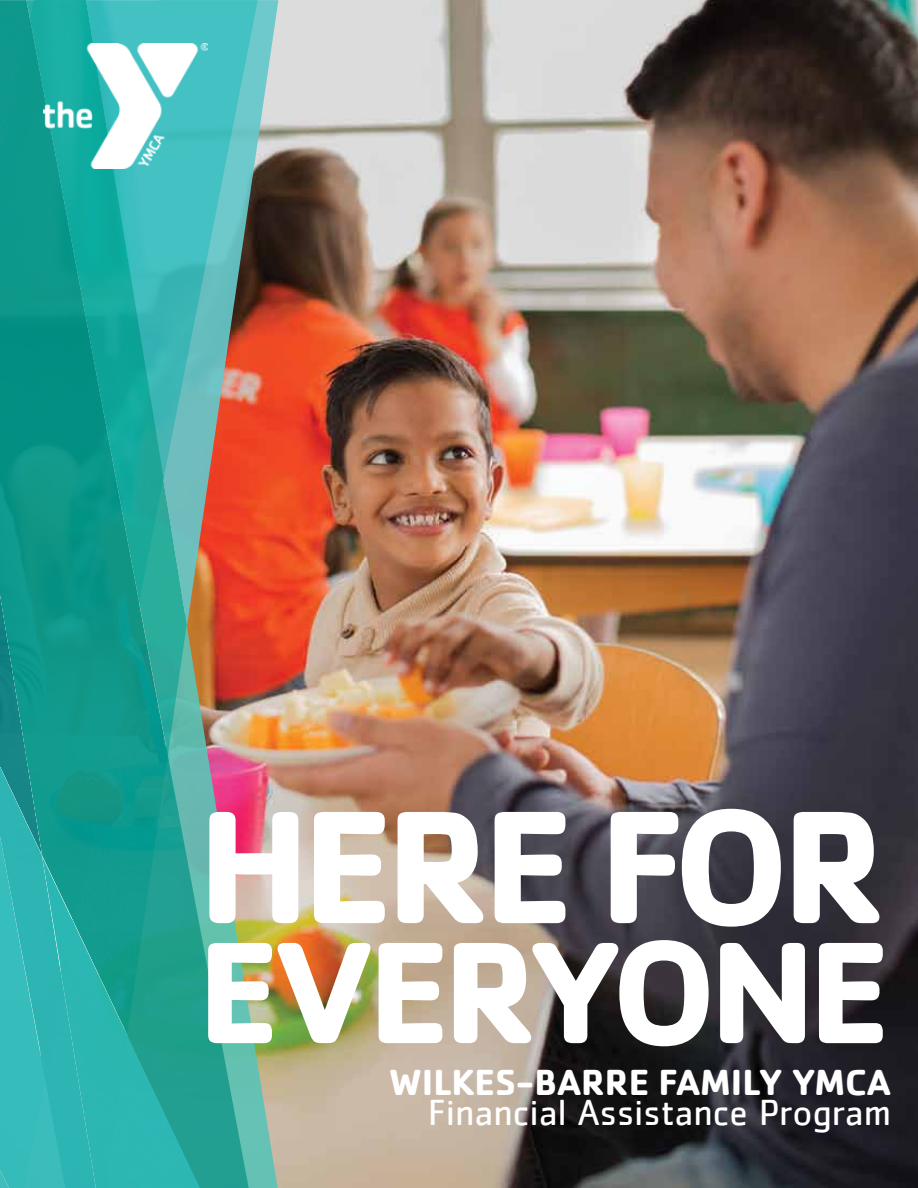
<style>
.page{position:relative;width:918px;height:1188px;background:#fff}
.page>*{position:absolute;margin:0;border:0;box-sizing:border-box;transform-origin:0 0}
.t1{font:700 166.5px "Cachet";letter-spacing:-.05em;color:#fff}
.t2{font:700 150px "Cachet";letter-spacing:-.05em;color:#fff}
.t3{font:37.5px "Cachet";color:#fff}
.t4{font:700 37.5px "Cachet";color:#fff}
</style>
<div class="page">
<img style="left:278px;top:0;width:640px;height:1188px">
<img style="left:258px;top:0;width:20px;height:1188px">
<img style="left:249px;top:0;width:9px;height:1188px">
<img style="left:168px;top:0;width:81px;height:1188px">
<img style="left:0;top:0;width:168px;height:857px">
<img style="left:0;top:18px;width:139px;height:839px">
<img style="left:75px;top:767px;width:52px;height:90px">
<div style="left:0;top:1079px;width:42px;height:109px;background:#35bcbb"></div>
<img style="left:0;top:767px;width:75px;height:312px">
<img style="left:127px;top:857px;width:73px;height:331px">
<img style="left:42px;top:857px;width:85px;height:331px">
<img style="left:42px;top:857px;width:33px;height:129px">
<img style="left:43px;top:43px;width:164px;height:125px">
<h1 class="t1" style="left:197px;top:759px;width:691px">HERE FOR</h1>
<h2 class="t2" style="left:197px;top:896px;width:695px">EVERYONE</h2>
<p class="t4" style="left:389px;top:1058px;width:503px">WILKES-BARRE FAMILY YMCA</p>
<p class="t3" style="left:428px;top:1091px;width:465px">Financial Assistance Program</p>
</div>
